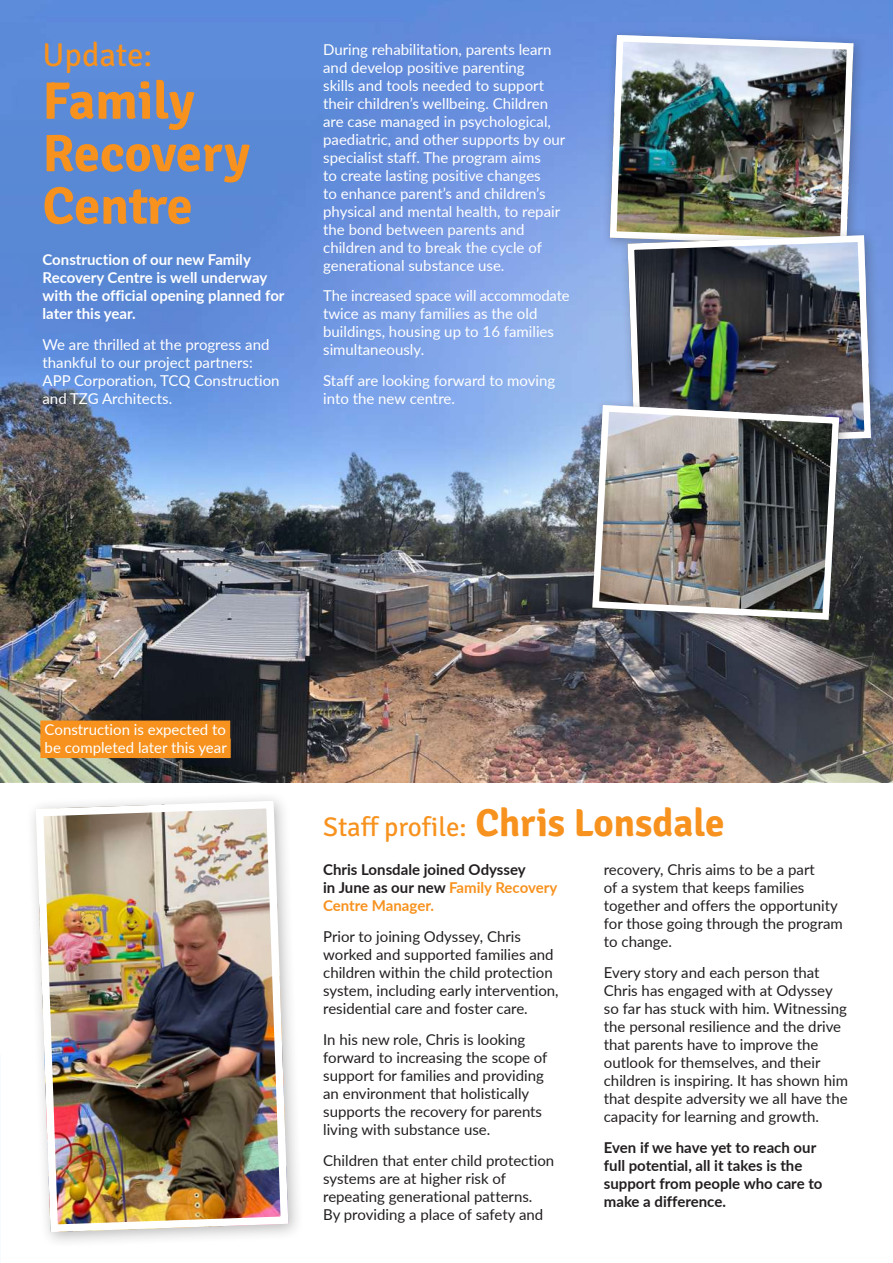
<style>
.page{position:relative;width:893px;height:1263px;background:#fff}
.page>*{position:absolute;margin:0;border:0;box-sizing:border-box;transform-origin:0 0}
.t1{font:700 52.5px/52.5px "Signika";letter-spacing:-.005em;color:#f7921e}
.t2{font:33px "Signika";color:#f7921e}
.t3{font:27px "Signika";letter-spacing:-.005em;color:#f7921e}
.t4{font:15px/18px "Lato";color:#231f20}
.t5{font:15px/18px "Lato";color:#fff}
.t6{font:700 15px/18px "Lato";color:#231f20}
.t7{font:700 15px/18px "Lato";color:#fff}
.s1{font-weight:700;font-size:39px}
.s2{color:#f7921e}
</style>
<div class="page">
<img style="left:0;top:0;width:893px;height:782px">
<div style="left:602px;top:27px;width:264px;height:231px;background:#231f20;opacity:.3"></div>
<img style="left:606px;top:32px;width:251px;height:217px">
<div style="left:619px;top:227px;width:265px;height:232px;background:#231f20;opacity:.3"></div>
<img style="left:624px;top:232px;width:250px;height:217px">
<div style="left:585px;top:397px;width:267px;height:235px;background:#231f20;opacity:.3"></div>
<img style="left:589px;top:402px;width:254px;height:221px">
<div style="left:40px;top:720px;width:190px;height:20px;background:#f7921e"></div>
<div style="left:40px;top:738px;width:191px;height:20px;background:#f7921e"></div>
<div style="left:26px;top:791px;width:278px;height:457px;background:#231f20;opacity:.3"></div>
<img style="left:32px;top:797px;width:260px;height:439px">
<h2 class="t2" style="left:43px;top:31px;width:111px">Update:</h2>
<h1 class="t1" style="left:43px;top:71px;width:209px">Family<br>Recovery<br>Centre</h1>
<p class="t7" style="left:43px;top:250px;width:244px">Construction of our new Family<br>Recovery Centre is well underway with the official opening planned for later this year.</p>
<p class="t5" style="left:43px;top:335px;width:239px">We are thrilled at the progress and thankful to our project partners:<br>APP Corporation, TCQ Construction and TZG Architects.</p>
<p class="t5" style="left:323px;top:39px;width:244px">During rehabilitation, parents learn and develop positive parenting<br>skills and tools needed to support their children’s wellbeing. Children are case managed in psychological, paediatric, and other supports by our specialist staff. The program aims<br>to create lasting positive changes<br>to enhance parent’s and children’s physical and mental health, to repair the bond between parents and children and to break the cycle of generational substance use.</p>
<p class="t5" style="left:323px;top:286px;width:248px">The increased space will accommodate twice as many families as the old buildings, housing up to 16 families simultaneously.</p>
<p class="t5" style="left:323px;top:371px;width:234px">Staff are looking forward to moving into the new centre.</p>
<p class="t5" style="left:45px;top:720px;width:184px">Construction is expected to be completed later this year</p>
<h3 class="t3" style="left:323px;top:808px;width:403px">Staff profile: <span class="s1">Chris Lonsdale</span></h3>
<p class="t6" style="left:323px;top:860px;width:236px">Chris Lonsdale joined Odyssey<br>in June as our new <span class="s2">Family Recovery<br>Centre Manager.</span></p>
<p class="t4" style="left:323px;top:927px;width:237px">Prior to joining Odyssey, Chris worked and supported families and children within the child protection system, including early intervention, residential care and foster care.</p>
<p class="t4" style="left:323px;top:1030px;width:226px">In his new role, Chris is looking forward to increasing the scope of support for families and providing an environment that holistically supports the recovery for parents living with substance use.</p>
<p class="t4" style="left:323px;top:1151px;width:233px">Children that enter child protection systems are at higher risk of repeating generational patterns.<br>By providing a place of safety and</p>
<p class="t4" style="left:604px;top:860px;width:241px">recovery, Chris aims to be a part<br>of a system that keeps families together and offers the opportunity for those going through the program to change.</p>
<p class="t4" style="left:604px;top:963px;width:246px">Every story and each person that Chris has engaged with at Odyssey so far has stuck with him. Witnessing the personal resilience and the drive that parents have to improve the outlook for themselves, and their children is inspiring. It has shown him that despite adversity we all have the capacity for learning and growth.</p>
<p class="t6" style="left:604px;top:1138px;width:220px">Even if we have yet to reach our full potential, all it takes is the support from people who care to make a difference.</p>
</div>
